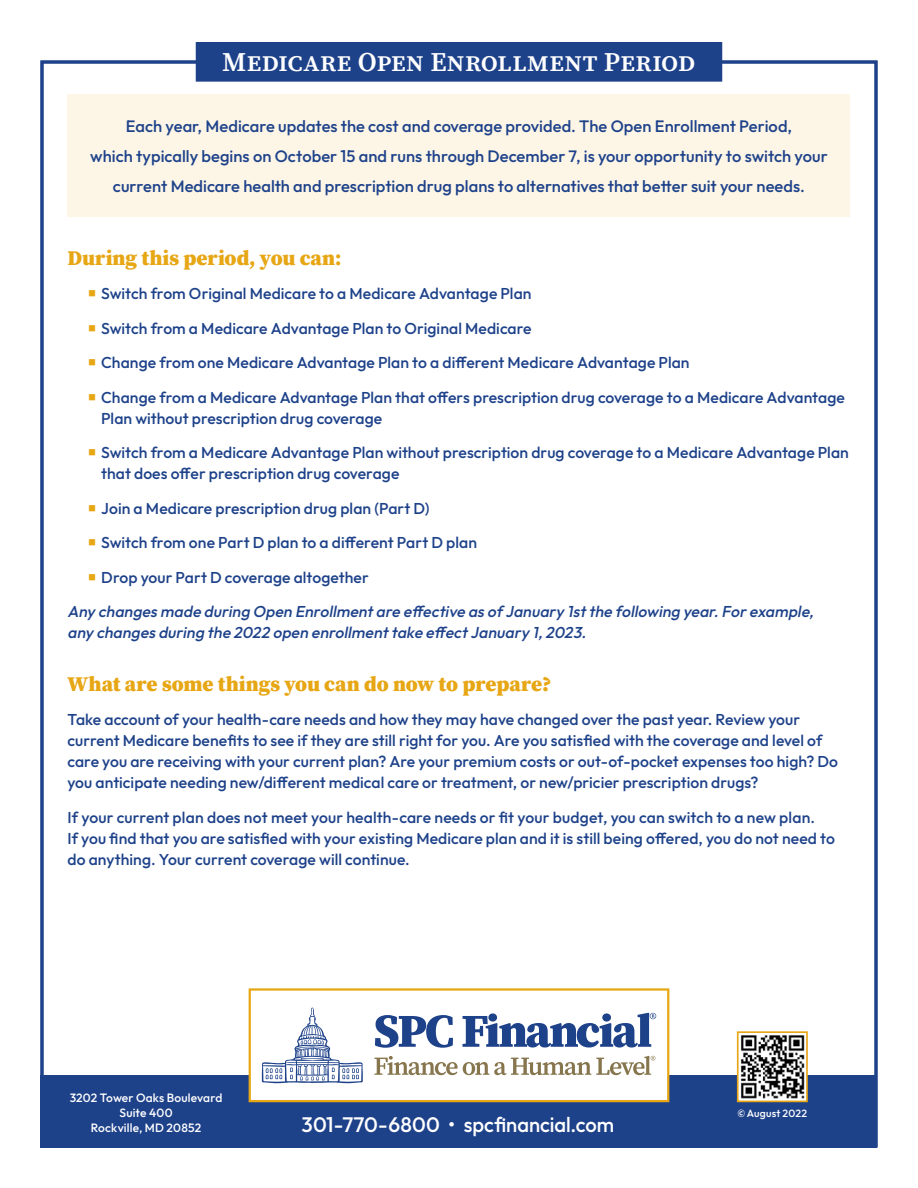
<style>
.page{position:relative;width:918px;height:1188px;background:#fff}
.page>*{position:absolute;margin:0;border:0;box-sizing:border-box;transform-origin:0 0}
.t1{font:600 27px "Source Serif Pro";letter-spacing:-.005em;color:#fff}
.t2{font:900 21px "Source Serif Pro";color:#e7a614}
.t3{font:500 21px "Outfit";color:#fff}
.t4{font:500 16.5px/30px "Outfit";color:#1e428a;text-align:center}
.t5{font:500 15.75px/34.5px "Outfit";letter-spacing:.005em;color:#1e428a}
.t6{font:italic 500 15.75px/21px "Outfit";color:#1e428a}
.t7{font:500 12px/15px "Outfit";letter-spacing:.015em;color:#fff;text-align:center}
.t8{font:500 10.5px "Outfit";letter-spacing:.02em;color:#fff;scale:.9 1}
</style>
<div class="page">
<div style="left:68px;top:94px;width:782px;height:123px;background:#fdf6e7"></div>
<div style="left:40px;top:1075px;width:838px;height:73px;background:#1e428a"></div>
<div style="left:249px;top:988px;width:420px;height:114px;background:#fff;border:2px solid #e7a614"></div>
<svg style="left:736px;top:1031px;width:72px;height:72px"></svg>
<svg style="left:375px;top:1013px;width:281px;height:35px"></svg>
<svg style="left:375px;top:1056px;width:280px;height:19px"></svg>
<svg style="left:262px;top:1008px;width:101px;height:75px"></svg>
<div style="left:197px;top:44px;width:524px;height:36px;background:#1e428a"></div>
<div style="left:196px;top:42px;width:526px;height:40px;border:3px solid #1e428a"></div>
<h1 class="t1" style="left:222px;top:43px;width:475px">Medicare Open Enrollment Period</h1>
<p class="t4" style="left:90px;top:111px;width:739px">Each year, Medicare updates the cost and coverage provided. The Open Enrollment Period,<br>which typically begins on October 15 and runs through December 7, is your opportunity to switch your current Medicare health and prescription drug plans to alternatives that better suit your needs.</p>
<h2 class="t2" style="left:68px;top:243px;width:275px">During this period, you can:</h2>
<p class="t5" style="left:101px;top:276px;width:745px">Switch from Original Medicare to a Medicare Advantage Plan<br>Switch from a Medicare Advantage Plan to Original Medicare<br>Change from one Medicare Advantage Plan to a different Medicare Advantage Plan<br>Change from a Medicare Advantage Plan that offers prescription drug coverage to a Medicare Advantage</p>
<p class="t5" style="left:101px;top:401px;width:749px">Plan without prescription drug coverage<br>Switch from a Medicare Advantage Plan without prescription drug coverage to a Medicare Advantage Plan</p>
<p class="t5" style="left:101px;top:456px;width:377px">that does offer prescription drug coverage<br>Join a Medicare prescription drug plan (Part D)<br>Switch from one Part D plan to a different Part D plan Drop your Part D coverage altogether</p>
<p class="t6" style="left:68px;top:601px;width:751px">Any changes made during Open Enrollment are effective as of January 1st the following year.For example, any changes during the 2022 open enrollment take effect January 1,2023.</p>
<h2 class="t2" style="left:68px;top:669px;width:485px">What are some things you can do now to prepare?</h2>
<p class="t5" style="left:68px;top:709px;width:772px;line-height:21px">Take account of your health-care needs and how they may have changed over the past year. Review your current Medicare benefits to see if they are still right for you. Are you satisfied with the coverage and level of care you are receiving with your current plan? Are your premium costs or out-of-pocket expenses too high? Do you anticipate needing new/different medical care or treatment, or new/pricier prescription drugs?</p>
<p class="t5" style="left:68px;top:807px;width:769px;line-height:21px">If your current plan does not meet your health-care needs or fit your budget, you can switch to a new plan.<br>If you find that you are satisfied with your existing Medicare plan and it is still being offered, you do not need to do anything. Your current coverage will continue.</p>
<p class="t7" style="left:70px;top:1091px;width:154px">3202 Tower Oaks Boulevard<br>Suite 400<br>Rockville, MD 20852</p>
<h2 class="t3" style="left:302px;top:1113px;width:314px">301-770-6800 • spcfinancial.com</h2>
<p class="t8" style="left:738px;top:1108px;width:79px">© August 2022</p>
</div>
